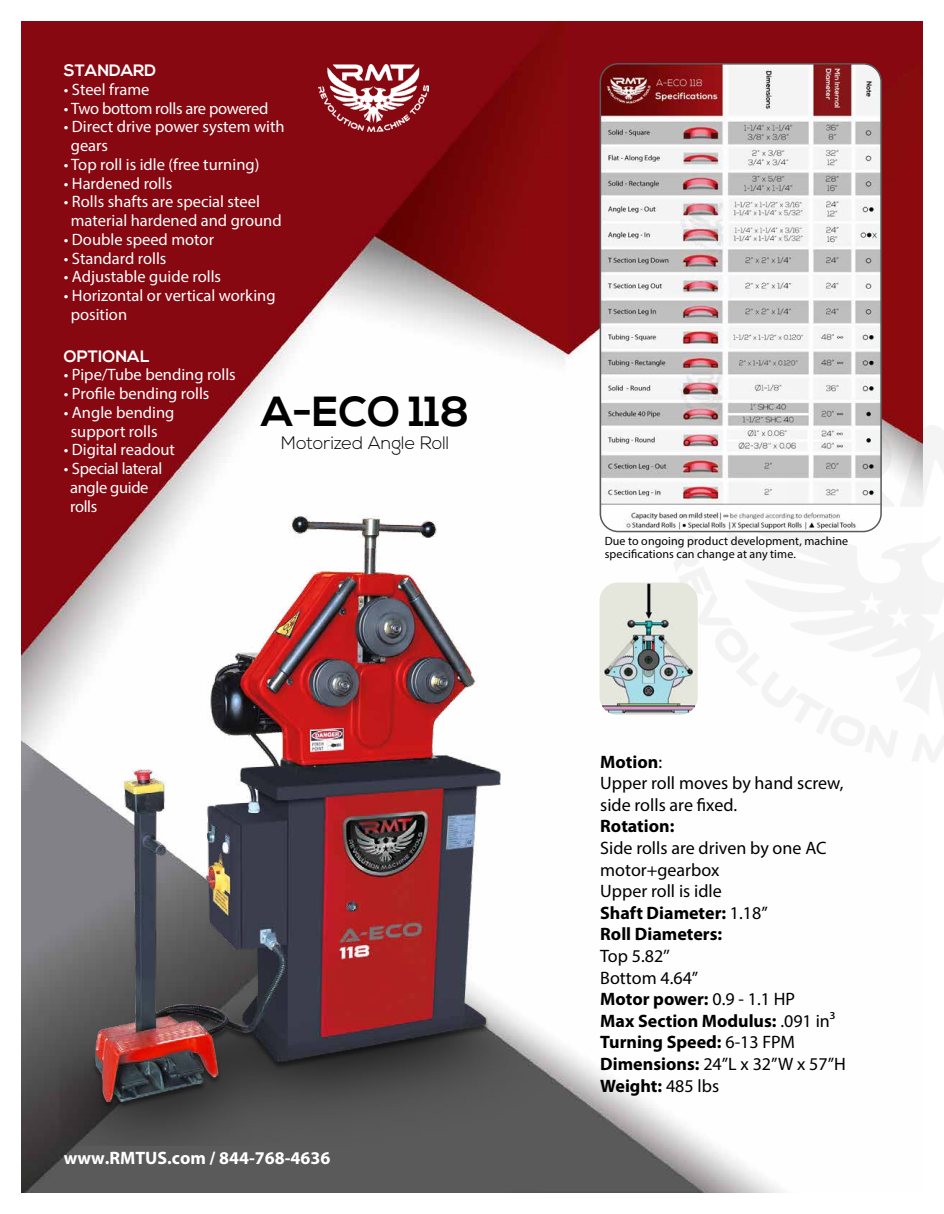
<style>
.page{position:relative;width:944px;height:1214px;background:#fff}
.page>*{position:absolute;margin:0;border:0;box-sizing:border-box;transform-origin:0 0}
.t1{font:700 42px "Nexa";letter-spacing:.01em;color:#000}
.t2{font:18px/21.6px "Myriad Pro";color:#000}
.t3{font:700 18px "Myriad Pro";color:#fff}
.t4{font:300 18px "Nexa";color:#000}
.t5{font:700 18px "Myriad Pro";color:#000}
.t6{font:16.5px/18.8px "Myriad Pro";color:#fff}
.t7{font:16.5px/18.8px "Myriad Pro";letter-spacing:-.02em;color:#fff}
.t8{font:700 16.5px "Nexa";color:#fff}
.t9{font:12px/13.5px "Myriad Pro";letter-spacing:.01em;color:#000}
.s1{font-weight:700}
</style>
<div class="page">
<img style="left:21px;top:21px;width:902px;height:1172px">
<img style="left:318px;top:64px;width:111px;height:67px">
<img style="left:667px;top:426px;width:277px;height:337px">
<img style="left:59px;top:465px;width:540px;height:680px">
<img style="left:600px;top:64px;width:281px;height:468px">
<div style="left:600px;top:63px;width:282px;height:469px;border:2px solid #5b5a58;border-radius:18px"></div>
<img style="left:600px;top:583px;width:98px;height:132px">
<p class="t8" style="left:64px;top:61px;width:94px">STANDARD</p>
<p class="t6" style="left:64px;top:80px;width:87px">• Steel frame</p>
<p class="t7" style="left:64px;top:98px;width:206px">• Two bottom rolls are powered</p>
<p class="t6" style="left:71px;top:117px;width:215px;text-indent:-7px">• Direct drive power system with gears</p>
<p class="t6" style="left:64px;top:155px;width:197px">• Top roll is idle (free turning)</p>
<p class="t6" style="left:64px;top:173px;width:110px">• Hardened rolls</p>
<p class="t6" style="left:71px;top:192px;width:212px;text-indent:-7px">• Rolls shafts are special steel material hardened and ground</p>
<p class="t6" style="left:64px;top:230px;width:152px">• Double speed motor</p>
<p class="t6" style="left:64px;top:248px;width:104px">• Standard rolls</p>
<p class="t6" style="left:64px;top:267px;width:159px">• Adjustable guide rolls</p>
<p class="t6" style="left:71px;top:286px;width:206px;text-indent:-7px">• Horizontal or vertical working position</p>
<p class="t8" style="left:64px;top:346px;width:87px">OPTIONAL</p>
<p class="t6" style="left:64px;top:365px;width:174px">• Pipe/Tube bending rolls</p>
<p class="t6" style="left:64px;top:384px;width:147px">• Profile bending rolls</p>
<p class="t6" style="left:64px;top:403px;width:112px;text-align:center">• Angle bending support rolls</p>
<p class="t6" style="left:64px;top:440px;width:113px">• Digital readout</p>
<p class="t7" style="left:70px;top:459px;width:94px;text-indent:-6px">• Special lateral angle guide rolls</p>
<h1 class="t1" style="left:261px;top:388px;width:209px">A-ECO 118</h1>
<p class="t4" style="left:281px;top:432px;width:170px">Motorized Angle Roll</p>
<p class="t3" style="left:64px;top:1147px;width:268px">www.RMTUS.com / 844-768-4636</p>
<p class="t9" style="left:605px;top:534px;width:245px">Due to ongoing product development, machine specifications can change at any time.</p>
<p class="t2" style="left:600px;top:750px;width:245px"><span class="s1">Motion</span>:<br>Upper roll moves by hand screw, side rolls are fixed.</p>
<p class="t5" style="left:600px;top:816px;width:76px">Rotation:</p>
<p class="t2" style="left:600px;top:837px;width:228px">Side rolls are driven by one AC motor+gearbox<br>Upper roll is idle<br><span class="s1">Shaft Diameter:</span> 1.18’’<br><span class="s1">Roll Diameters:</span></p>
<p class="t2" style="left:600px;top:945px;width:247px">Top 5.82’’<br>Bottom 4.64’’<br><span class="s1">Motor power:</span> 0.9 - 1.1 HP<br><span class="s1">Max Section Modulus:</span> .091 in³<br><span class="s1">Turning Speed:</span> 6-13 FPM<br><span class="s1">Dimensions:</span> 24’’L x 32’’W x 57’’H<br><span class="s1">Weight:</span> 485 lbs</p>
</div>
